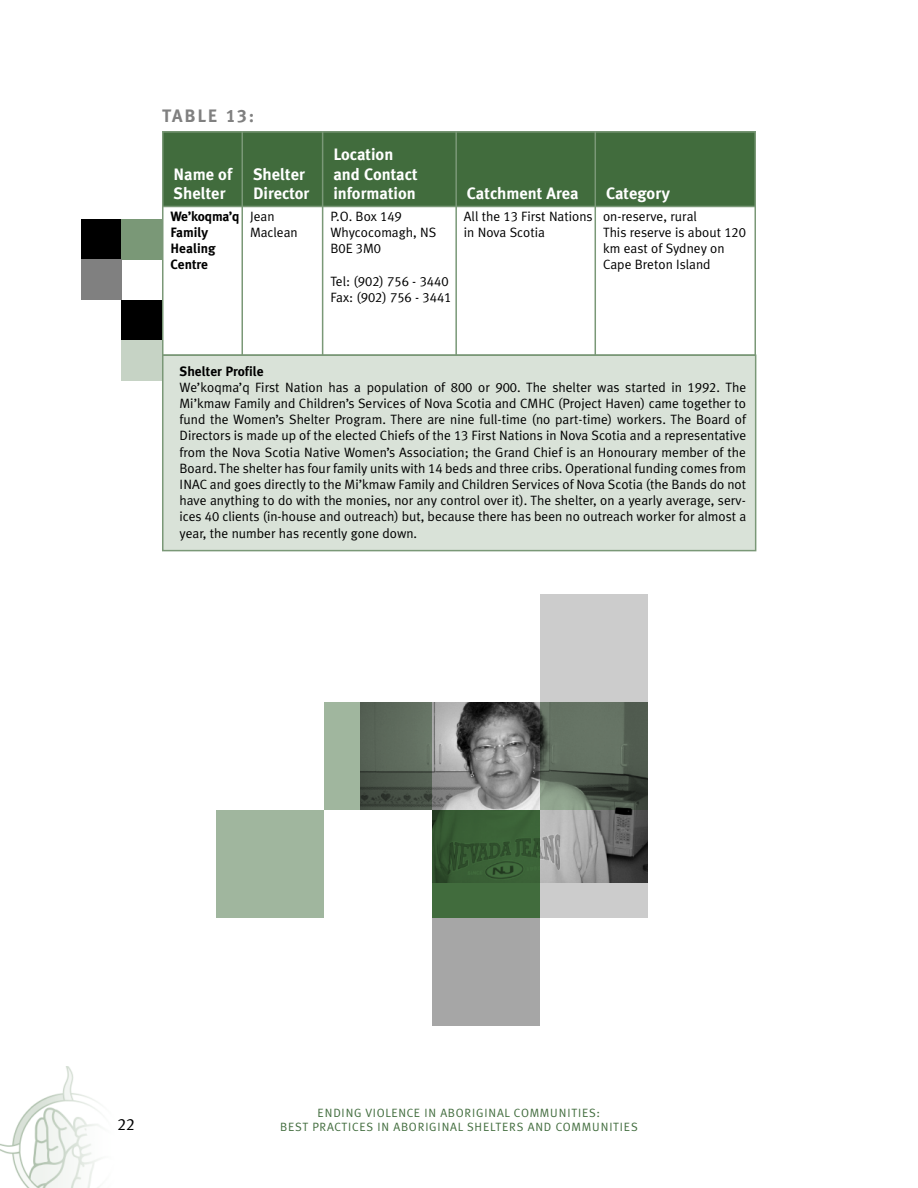
<style>
.page{position:relative;width:918px;height:1188px;background:#fff}
.page>*{position:absolute;margin:0;border:0;box-sizing:border-box;transform-origin:0 0}
.t1{font:700 18px "CP Meta Plus";letter-spacing:.1em;color:#808080}
.t2{font:700 16.5px/19.5px "CP Meta Plus";color:#fff}
.t3{font:16.5px "CP Meta Plus";color:#000}
.t4{font:13.5px/16.2px "CP Meta Plus";color:#000}
.t5{font:700 13.5px/16.2px "CP Meta Plus";color:#000}
.t6{font:12px/14.4px "CP Meta Plus";letter-spacing:.06em;color:#416c3d;text-align:center}
</style>
<div class="page">
<div style="left:81px;top:219px;width:41px;height:41px;background:#000"></div>
<div style="left:122px;top:219px;width:40px;height:41px;background:#7a9877"></div>
<div style="left:81px;top:260px;width:41px;height:40px;background:#808080"></div>
<div style="left:122px;top:300px;width:40px;height:40px;background:#000"></div>
<div style="left:122px;top:340px;width:40px;height:41px;background:#c6d3c5"></div>
<img style="left:0;top:1067px;width:100px;height:121px">
<div style="left:162px;top:131px;width:80px;height:75px;background:#416c3d"></div>
<div style="left:242px;top:131px;width:81px;height:75px;background:#416c3d"></div>
<div style="left:323px;top:131px;width:133px;height:75px;background:#416c3d"></div>
<div style="left:456px;top:131px;width:139px;height:75px;background:#416c3d"></div>
<div style="left:595px;top:131px;width:161px;height:75px;background:#416c3d"></div>
<hr style="left:162px;top:131px;width:2px;height:225px;background:#7a9877">
<hr style="left:242px;top:131px;width:1px;height:225px;background:#7a9877">
<hr style="left:322px;top:131px;width:1px;height:225px;background:#7a9877">
<hr style="left:455px;top:131px;width:2px;height:225px;background:#7a9877">
<hr style="left:595px;top:131px;width:1px;height:225px;background:#7a9877">
<hr style="left:754px;top:131px;width:2px;height:225px;background:#7a9877">
<hr style="left:162px;top:131px;width:594px;height:2px;background:#7a9877">
<hr style="left:162px;top:206px;width:594px;height:1px;background:#7a9877">
<div style="left:163px;top:355px;width:593px;height:196px;background:#d9e2d8"></div>
<div style="left:162px;top:354px;width:594px;height:197px;border:2px solid #7a9877"></div>
<img style="left:432px;top:702px;width:108px;height:108px">
<div style="left:432px;top:918px;width:108px;height:108px;background:#a6a6a6"></div>
<div style="left:540px;top:594px;width:108px;height:108px;background:#ccc"></div>
<svg style="left:540px;top:702px;width:108px;height:108px;background:#5a6759"></svg>
<div style="left:432px;top:810px;width:108px;height:108px;background:#416c3d"></div>
<img style="left:432px;top:810px;width:108px;height:73px">
<svg style="left:324px;top:702px;width:108px;height:108px;background:#6d7c6c"></svg>
<div style="left:216px;top:810px;width:108px;height:108px;background:#a0b69e"></div>
<svg style="left:540px;top:810px;width:108px;height:108px;background:#9b9b9b"></svg>
<h1 class="t1" style="left:162px;top:105px;width:94px">TABLE 13:</h1>
<p class="t2" style="left:174px;top:164px;width:60px">Name of<br>Shelter</p>
<p class="t2" style="left:253px;top:164px;width:58px">Shelter<br>Director</p>
<p class="t2" style="left:333px;top:145px;width:86px">Location and Contact information</p>
<p class="t5" style="left:171px;top:208px;width:71px">We’koqma’q<br>Family<br>Healing<br>Centre</p>
<p class="t4" style="left:250px;top:208px;width:49px">Jean<br>Maclean</p>
<p class="t4" style="left:330px;top:208px;width:108px">P.O. Box 149<br>Whycocomagh, NS<br>B0E 3M0</p>
<p class="t4" style="left:330px;top:273px;width:123px">Tel: (902) 756 - 3440<br>Fax: (902) 756 - 3441</p>
<p class="t2" style="left:467px;top:184px;width:113px">Catchment Area</p>
<p class="t2" style="left:606px;top:184px;width:65px">Category</p>
<p class="t4" style="left:464px;top:208px;width:130px">All the 13 First Nations in Nova Scotia</p>
<p class="t4" style="left:603px;top:208px;width:145px">on-reserve, rural<br>This reserve is about 120 km east of Sydney on<br>Cape Breton Island</p>
<p class="t5" style="left:180px;top:363px;width:86px">Shelter Profile</p>
<p class="t4" style="left:180px;top:379px;width:568px;text-align:justify">We’koqma’q First Nation has a population of 800 or 900. The shelter was started in 1992. The Mi’kmaw Family and Children’s Services of Nova Scotia and CMHC (Project Haven) came together to fund the Women’s Shelter Program. There are nine full-time (no part-time) workers. The Board of Directors is made up of the elected Chiefs of the 13 First Nations in Nova Scotia and a representative from the Nova Scotia Native Women’s Association; the Grand Chief is an Honourary member of the Board. The shelter has four family units with 14 beds and three cribs. Operational funding comes from INAC and goes directly to the Mi’kmaw Family and Children Services of Nova Scotia (the Bands do not have anything to do with the monies, nor any control over it). The shelter, on a yearly average, serv&shy;ices 40 clients (in-house and outreach) but, because there has been no outreach worker for almost a year, the number has recently gone down.</p>
<p class="t3" style="left:117px;top:1115px;width:19px">22</p>
<p class="t6" style="left:280px;top:1106px;width:359px">ENDING VIOLENCE IN ABORIGINAL COMMUNITIES:<br>BEST PRACTICES IN ABORIGINAL SHELTERS AND COMMUNITIES</p>
</div>
